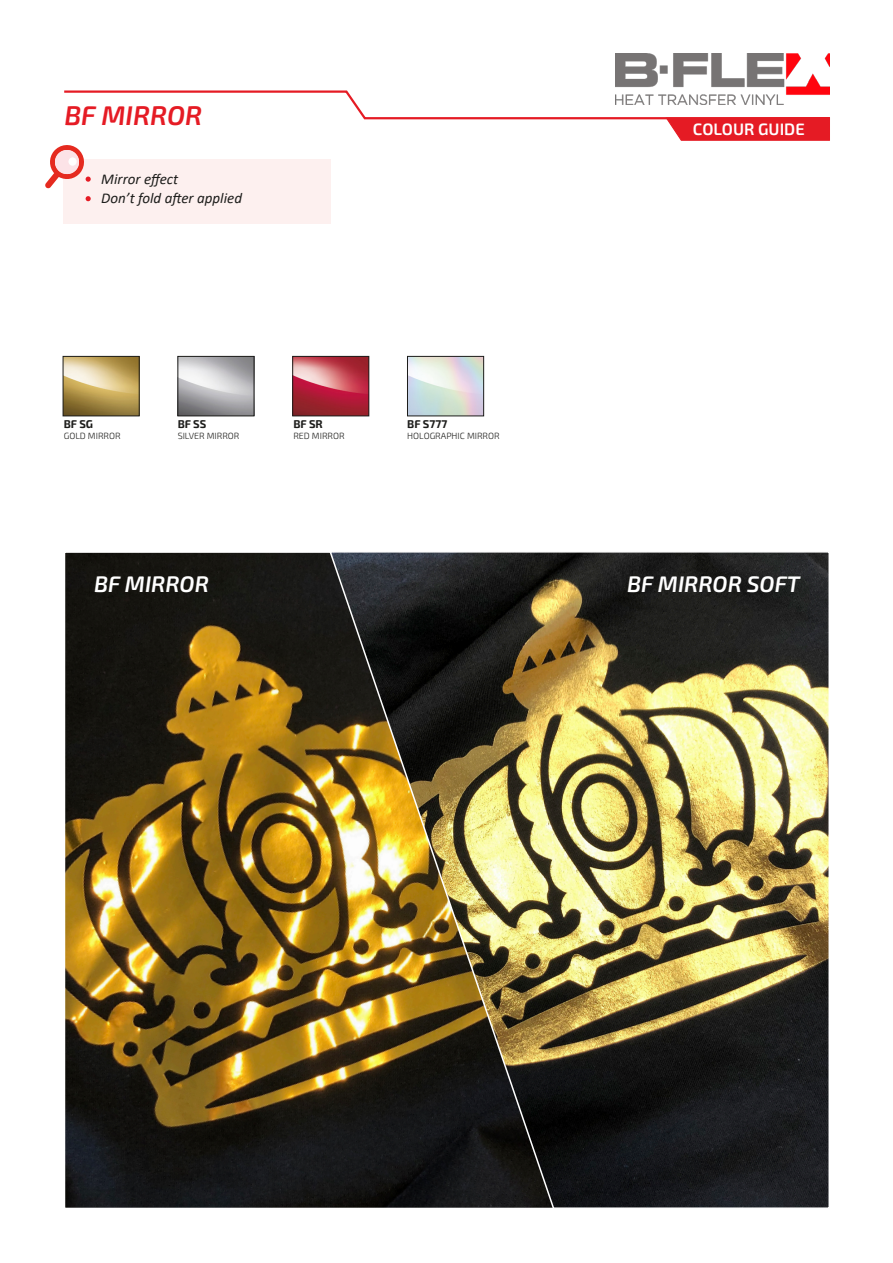
<style>
.page{position:relative;width:893px;height:1263px;background:#fff}
.page>*{position:absolute;margin:0;border:0;box-sizing:border-box;transform-origin:0 0}
.t1{font:italic 600 27px "Exo 2";color:#e51b24}
.t2{font:italic 600 22.5px "Exo 2";color:#fff}
.Testo{font:600 16.5px "Exo 2";color:#fff}
.Testo-2{font:italic 15px "Calibri";color:#1d1d1b}
.t3{font:700 11.25px "Exo 2";color:#1d1d1b}
.t4{font:300 9px "Exo 2";color:#1d1d1b}
</style>
<div class="page">
<img style="left:616px;top:54px;width:214px;height:35px">
<div style="left:63px;top:159px;width:268px;height:64px;background:#fdf0ef"></div>
<svg style="left:86px;top:196px;width:5px;height:5px"></svg>
<svg style="left:45px;top:89px;width:785px;height:100px"></svg>
<img style="left:67px;top:554px;width:261px;height:652px">
<img style="left:328px;top:552px;width:501px;height:656px">
<img style="left:409px;top:358px;width:73px;height:56px">
<div style="left:407px;top:356px;width:77px;height:60px;border:1px solid #1d1d1b"></div>
<img style="left:180px;top:358px;width:72px;height:56px">
<div style="left:178px;top:356px;width:76px;height:60px;border:1px solid #1d1d1b"></div>
<img style="left:65px;top:358px;width:72px;height:56px">
<div style="left:63px;top:356px;width:76px;height:60px;border:1px solid #1d1d1b"></div>
<img style="left:294px;top:358px;width:73px;height:56px">
<div style="left:292px;top:356px;width:77px;height:60px;border:1px solid #1d1d1b"></div>
<p class="t1" style="left:64px;top:99px;width:139px">BF MIRROR</p>
<p class="Testo-2" style="left:101px;top:168px;width:78px">Mirror effect</p>
<p class="Testo-2" style="left:101px;top:188px;width:142px">Don’t fold after applied</p>
<p class="t3" style="left:64px;top:417px;width:31px">BF SG</p>
<p class="t4" style="left:64px;top:431px;width:58px">GOLD MIRROR</p>
<p class="t3" style="left:178px;top:417px;width:30px">BF SS</p>
<p class="t4" style="left:178px;top:431px;width:63px">SILVER MIRROR</p>
<p class="t3" style="left:293px;top:417px;width:31px">BF SR</p>
<p class="t4" style="left:293px;top:431px;width:53px">RED MIRROR</p>
<p class="t3" style="left:407px;top:417px;width:41px">BF S777</p>
<p class="t4" style="left:407px;top:431px;width:94px">HOLOGRAPHIC MIRROR</p>
<p class="Testo" style="left:693px;top:119px;width:113px">COLOUR GUIDE</p>
<p class="t2" style="left:94px;top:570px;width:116px">BF MIRROR</p>
<p class="t2" style="left:627px;top:570px;width:175px">BF MIRROR SOFT</p>
</div>
